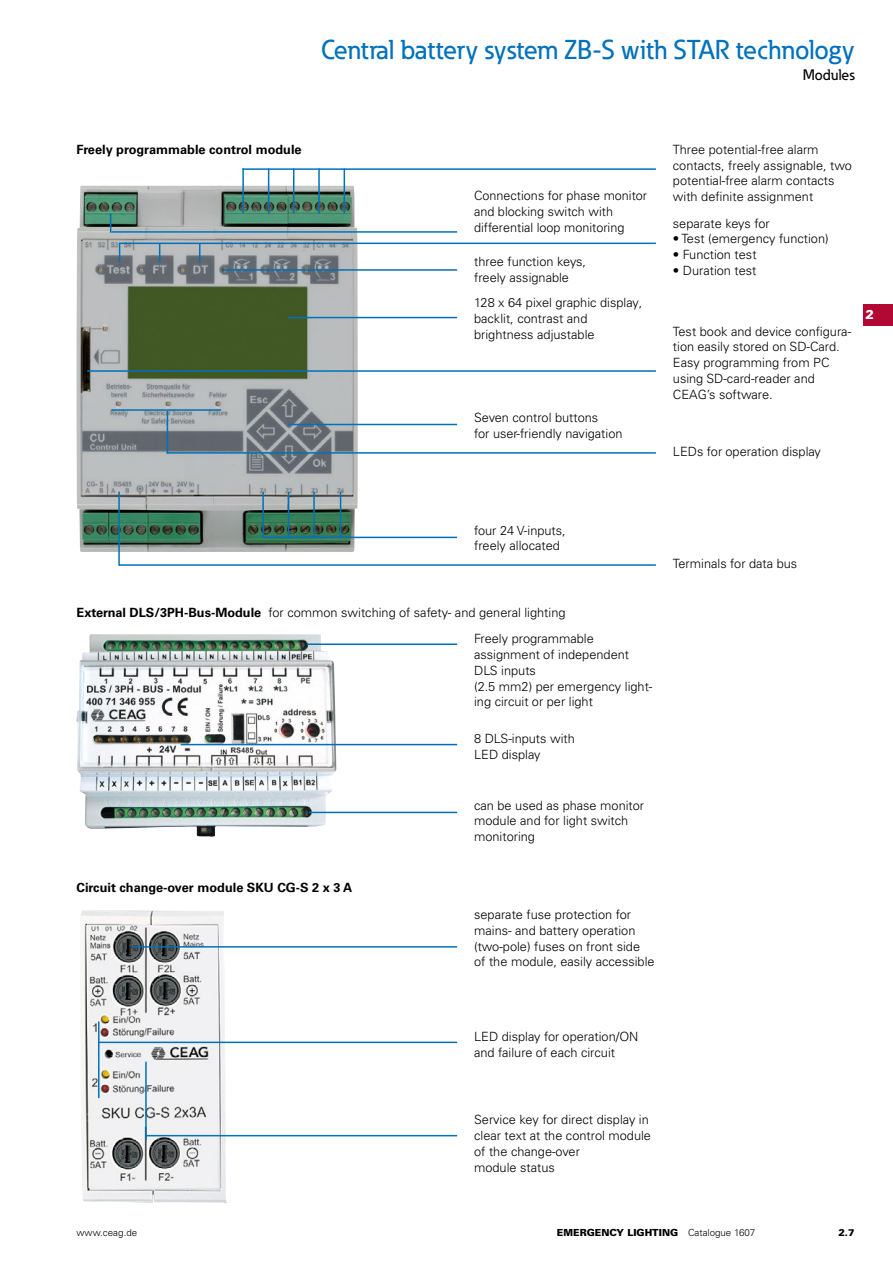
<style>
.page{position:relative;width:893px;height:1263px;background:#fff}
.page>*{position:absolute;margin:0;border:0;box-sizing:border-box;transform-origin:0 0}
.t1{font:500 27px "Eaton";color:#0072bb}
.t2{font:500 15px "Eaton";color:#000}
.t3{font:300 12.75px/15.8px "Univers LT Pro 45";color:#000}
.t4{font:700 12.75px "Univers LT Pro 65";color:#000}
.t5{font:900 12.75px "Univers LT Pro 75";color:#fff}
.t6{font:900 9.75px "Univers LT Pro 75";color:#000}
.t7{font:300 9.75px "Univers LT Pro 45";color:#000}
.s1{font-family:"Univers LT Pro 65";font-weight:700}
.s2{font-family:"Univers LT Pro 45";font-weight:300}
</style>
<div class="page">
<div style="left:863px;top:304px;width:30px;height:21px;background:#b10933"></div>
<img style="left:77px;top:186px;width:281px;height:366px">
<hr style="left:263px;top:537px;width:194px;height:1px;background:#0072bb">
<hr style="left:288px;top:424px;width:169px;height:1px;background:#0072bb">
<hr style="left:87px;top:370px;width:569px;height:2px;background:#0072bb">
<hr style="left:288px;top:317px;width:169px;height:1px;background:#0072bb">
<hr style="left:223px;top:269px;width:234px;height:2px;background:#0072bb">
<hr style="left:242px;top:168px;width:414px;height:2px;background:#0072bb">
<hr style="left:111px;top:231px;width:346px;height:2px;background:#0072bb">
<hr style="left:119px;top:243px;width:537px;height:1px;background:#0072bb">
<hr style="left:111px;top:409px;width:110px;height:2px;background:#0072bb">
<hr style="left:119px;top:564px;width:537px;height:2px;background:#0072bb">
<hr style="left:167px;top:452px;width:489px;height:2px;background:#0072bb">
<hr style="left:262px;top:492px;width:2px;height:46px;background:#0072bb">
<hr style="left:118px;top:492px;width:2px;height:74px;background:#0072bb">
<hr style="left:167px;top:411px;width:1px;height:43px;background:#0072bb">
<svg style="left:159px;top:244px;width:1px;height:18px"></svg>
<svg style="left:199px;top:244px;width:1px;height:18px"></svg>
<svg style="left:119px;top:244px;width:1px;height:18px"></svg>
<hr style="left:242px;top:168px;width:2px;height:46px;background:#0072bb">
<hr style="left:268px;top:168px;width:1px;height:46px;background:#0072bb">
<hr style="left:293px;top:168px;width:1px;height:46px;background:#0072bb">
<hr style="left:344px;top:168px;width:1px;height:46px;background:#0072bb">
<hr style="left:318px;top:168px;width:2px;height:46px;background:#0072bb">
<svg style="left:110px;top:214px;width:1px;height:19px"></svg>
<hr style="left:288px;top:492px;width:1px;height:46px;background:#0072bb">
<hr style="left:313px;top:492px;width:2px;height:46px;background:#0072bb">
<hr style="left:340px;top:492px;width:1px;height:46px;background:#0072bb">
<img style="left:80px;top:910px;width:147px;height:292px">
<img style="left:77px;top:634px;width:259px;height:203px">
<hr style="left:307px;top:643px;width:150px;height:2px;background:#0072bb">
<hr style="left:309px;top:812px;width:148px;height:1px;background:#0072bb">
<hr style="left:181px;top:744px;width:276px;height:1px;background:#0072bb">
<hr style="left:132px;top:946px;width:325px;height:1px;background:#0072bb">
<hr style="left:99px;top:1041px;width:358px;height:2px;background:#0072bb">
<hr style="left:98px;top:1021px;width:2px;height:77px;background:#0072bb">
<hr style="left:145px;top:1061px;width:2px;height:80px;background:#0072bb">
<hr style="left:146px;top:1135px;width:311px;height:1px;background:#0072bb">
<h1 class="t1" style="left:321px;top:33px;width:535px">Central battery system ZB-S with STAR technology</h1>
<p class="t2" style="left:803px;top:66px;width:53px">Modules</p>
<p class="t4" style="left:77px;top:142px;width:227px">Freely programmable control module</p>
<p class="t3" style="left:474px;top:188px;width:175px">Connections for phase monitor and blocking switch with differential loop monitoring</p>
<p class="t3" style="left:474px;top:253px;width:113px">three function keys, freely assignable</p>
<p class="t3" style="left:474px;top:295px;width:170px">128 x 64 pixel graphic display, backlit, contrast and brightness adjustable</p>
<p class="t3" style="left:474px;top:409px;width:150px">Seven control buttons<br>for user-friendly navigation</p>
<p class="t3" style="left:673px;top:141px;width:180px">Three potential-free alarm contacts, freely assignable, two potential-free alarm contacts with definite assignment</p>
<p class="t3" style="left:673px;top:215px;width:98px">separate keys for</p>
<p class="t3" style="left:673px;top:231px;width:157px">• Test (emergency function)</p>
<p class="t3" style="left:673px;top:247px;width:85px">• Function test</p>
<p class="t3" style="left:673px;top:262px;width:85px">• Duration test</p>
<p class="t3" style="left:673px;top:323px;width:180px">Test book and device configura&shy;tion easily stored on SD-Card.<br>Easy programming from PC using SD-card-reader and<br>CEAG’s software.</p>
<p class="t5" style="left:865px;top:307px;width:10px">2</p>
<p class="t3" style="left:673px;top:443px;width:150px">LEDs for operation display</p>
<p class="t3" style="left:474px;top:522px;width:93px">four 24 V-inputs, freely allocated</p>
<p class="t3" style="left:77px;top:605px;width:490px"><span class="s1">External DLS/3PH-Bus-Module</span> for common switching of safety- and general lighting</p>
<p class="t4" style="left:77px;top:880px;width:277px">Circuit change-over module SKU CG-S 2 x 3 A</p>
<p class="t3" style="left:474px;top:631px;width:180px">Freely programmable assignment of independent<br>DLS inputs<br>(2.5 mm2) per emergency light&shy;ing circuit or per light</p>
<p class="t3" style="left:474px;top:731px;width:102px">8 DLS-inputs with<br>LED display</p>
<p class="t3" style="left:474px;top:797px;width:172px">can be used as phase monitor module and for light switch monitoring</p>
<p class="t3" style="left:474px;top:907px;width:182px">separate fuse protection for mains- and battery operation (two-pole) fuses on front side of the module, easily accessible</p>
<p class="t3" style="left:673px;top:556px;width:126px">Terminals for data bus</p>
<p class="t3" style="left:474px;top:1029px;width:166px">LED display for operation/ON and failure of each circuit</p>
<p class="t3" style="left:474px;top:1112px;width:178px">Service key for direct display in clear text at the control module of the change-over<br>module status</p>
<p class="t7" style="left:77px;top:1226px;width:62px">www.ceag.de</p>
<p class="t6" style="left:557px;top:1226px;width:200px">EMERGENCY LIGHTING <span class="s2">Catalogue 1607</span></p>
<p class="t6" style="left:838px;top:1226px;width:18px">2.7</p>
</div>
